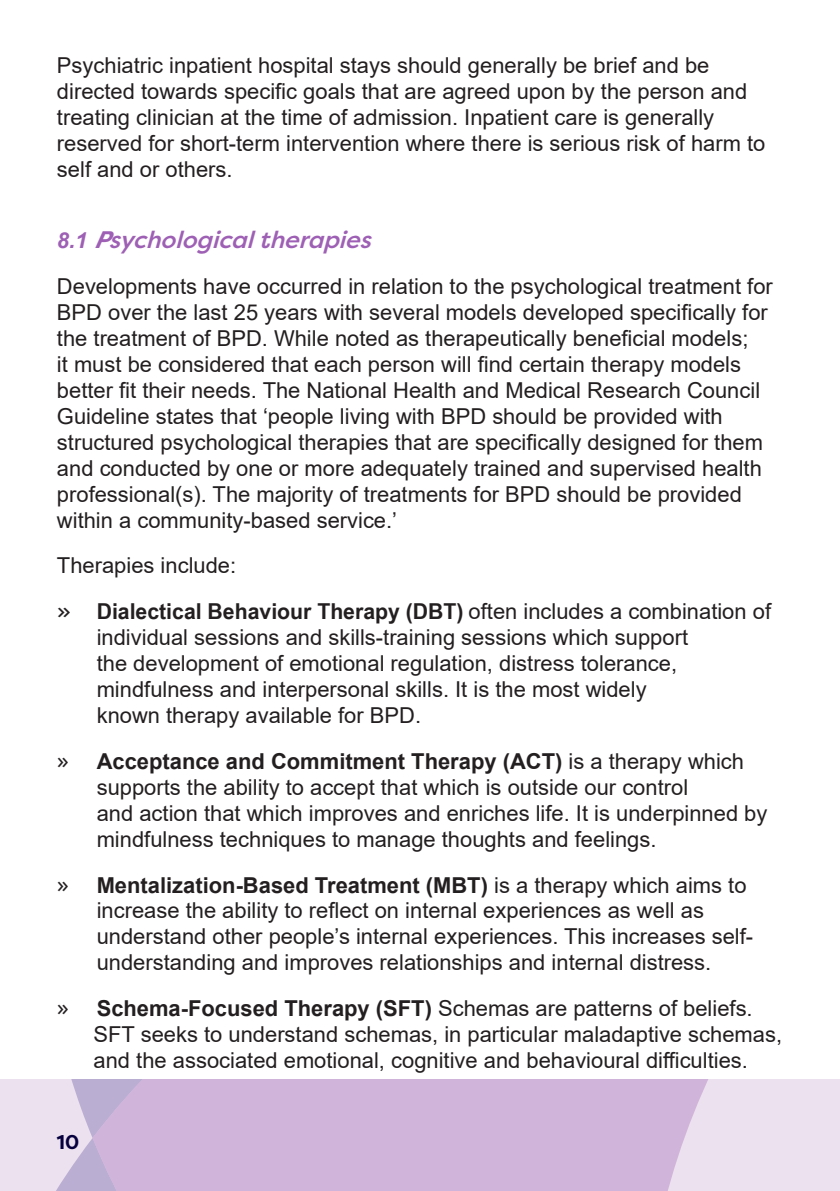
<style>
.page{position:relative;width:840px;height:1191px;background:#fff}
.page>*{position:absolute;margin:0;border:0;box-sizing:border-box;transform-origin:0 0}
.t1{font:italic 500 24px "Filson Pro";color:#9e60b4}
.t2{font:22px/26px "Arial";color:#231f20}
.t3{font:700 20px "Filson Pro";color:#07003e}
.s1{font-family:"Arial";font-weight:700;font-size:22px}
.s2{font-weight:700}
.s3{font-family:"Filson Pro"}
.s4{font-family:"Arial Narrow";font-weight:700}
</style>
<div class="page">
<div style="left:0;top:1079px;width:39px;height:59px;background:#ece1ee"></div>
<svg style="left:0;top:1138px;width:92px;height:53px;fill:#ece1ee"></svg>
<svg style="left:39px;top:1079px;width:53px;height:59px;fill:#ece1ee"></svg>
<svg style="left:92px;top:1079px;width:747px;height:112px;fill:#d1b4da"></svg>
<p class="t2" style="left:57px;top:52px;width:709px">Psychiatric inpatient hospital stays should generally be brief and be directed towards specific goals that are agreed upon by the person and treating clinician at the time of admission. Inpatient care is generally reserved for short-term intervention where there is serious risk of harm to self and or others.</p>
<p class="t1" style="left:57px;top:223px;width:323px"><span class="s1">8 . 1</span> <span class="s2">P</span>sychologicaltherapies</p>
<p class="t2" style="left:57px;top:273px;width:717px">Developments have occurred in relation to the psychological treatment for BPD over the last 25 years with several models developed specifically for the treatment of BPD. While noted as therapeutically beneficial models;<br>it must be considered that each person will find certain therapy models better fit their needs. The National Health and Medical Research Council Guideline states that ‘people living with BPD should be provided with structured psychological therapies that are specifically designed for them and conducted by one or more adequately trained and supervised health professional(s). The majority of treatments for BPD should be provided within a community-based service.’</p>
<p class="t2" style="left:57px;top:552px;width:181px">Therapies include:</p>
<p class="t2" style="left:97px;top:598px;width:675px;text-indent:-40px"><span class="s3">»</span> <span class="s4">Dialectical Behaviour Therapy (DBT)</span> often includes a combination of individual sessions and skills-training sessions which support<br>the development of emotional regulation, distress tolerance, mindfulness and interpersonal skills. It is the most widely<br>known therapy available for BPD.</p>
<p class="t2" style="left:97px;top:748px;width:672px;text-indent:-40px"><span class="s3">»</span> <span class="s2">Acceptance and Commitment Therapy (ACT)</span> is a therapy which supports the ability to accept that which is outside our control<br>and action that which improves and enriches life. It is underpinned by mindfulness techniques to manage thoughts and feelings.</p>
<p class="t2" style="left:97px;top:871px;width:657px;text-indent:-40px"><span class="s3">»</span> <span class="s2">Mentalization-Based Treatment (MBT)</span> is a therapy which aims to increase the ability to reflect on internal experiences as well as understand other people’s internal experiences. This increases self&shy;understanding and improves relationships and internal distress.</p>
<p class="t2" style="left:93px;top:995px;width:689px;text-indent:-37px"><span class="s3">»</span> <span class="s2">Schema-Focused Therapy (SFT)</span> Schemas are patterns of beliefs.<br>SFT seeks to understand schemas, in particular maladaptive schemas, and the associated emotional, cognitive and behavioural difficulties.</p>
<p class="t3" style="left:57px;top:1129px;width:24px">10</p>
</div>
